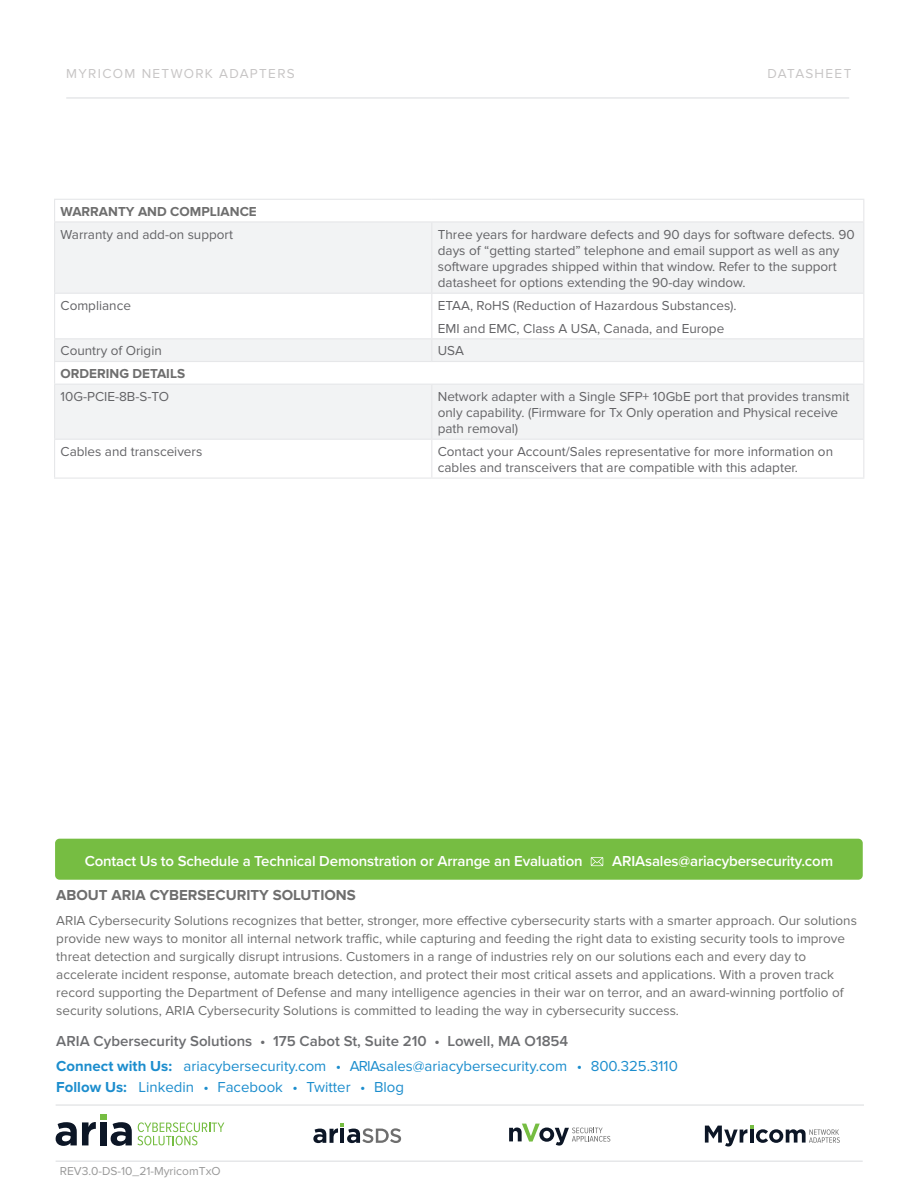
<style>
.page{position:relative;width:918px;height:1188px;background:#fff}
.page>*{position:absolute;margin:0;border:0;box-sizing:border-box;transform-origin:0 0}
.t1{font:15px/24.6px "Proxima Nova";color:#1c8dcd}
.t2{font:600 15px "Proxima Nova";letter-spacing:-.01em;color:#fff}
.t3{font:700 15px "Proxima Nova";color:#6e6e6e}
.t4{font:13.5px/18px "Proxima Nova";color:#6e6e6e}
.t5{font:13.5px/16.2px "Proxima Nova";color:#636366}
.t6{font:700 13.5px "Proxima Nova";color:#6e6e6e}
.t7{font:13.5px "Proxima Nova";letter-spacing:.1em;color:#c7c5c5}
.t8{font:12px "Proxima Nova";color:#999}
.s1{font-weight:600;color:#6c6d70}
.s2{font-weight:700}
</style>
<div class="page">
<hr style="left:66px;top:97px;width:783px;height:2px;background:#e6e7e9">
<div style="left:55px;top:839px;width:808px;height:41px;background:#76bd42;border-radius:4px"></div>
<svg style="left:591px;top:857px;width:12px;height:9px"></svg>
<hr style="left:56px;top:1104px;width:808px;height:2px;background:#e6e7e9">
<hr style="left:56px;top:1160px;width:807px;height:2px;background:#e6e7e9">
<svg style="left:56px;top:1114px;width:168px;height:32px"></svg>
<svg style="left:313px;top:1124px;width:88px;height:19px"></svg>
<svg style="left:509px;top:1124px;width:101px;height:22px"></svg>
<svg style="left:705px;top:1125px;width:135px;height:22px"></svg>
<svg style="left:55px;top:223px;width:808px;height:216px;fill:#f2f3f4"></svg>
<hr style="left:54px;top:221px;width:378px;height:2px;background:#e6e7e9">
<hr style="left:54px;top:223px;width:1px;height:70px;background:#e6e7e9">
<hr style="left:432px;top:221px;width:432px;height:2px;background:#e6e7e9">
<hr style="left:431px;top:223px;width:1px;height:70px;background:#e6e7e9">
<hr style="left:863px;top:223px;width:1px;height:70px;background:#e6e7e9">
<hr style="left:54px;top:293px;width:378px;height:1px;background:#e6e7e9">
<hr style="left:54px;top:294px;width:1px;height:44px;background:#e6e7e9">
<hr style="left:432px;top:293px;width:432px;height:1px;background:#e6e7e9">
<hr style="left:431px;top:294px;width:1px;height:44px;background:#e6e7e9">
<hr style="left:863px;top:294px;width:1px;height:44px;background:#e6e7e9">
<hr style="left:54px;top:440px;width:1px;height:38px;background:#e6e7e9">
<hr style="left:431px;top:440px;width:1px;height:38px;background:#e6e7e9">
<hr style="left:863px;top:440px;width:1px;height:38px;background:#e6e7e9">
<hr style="left:54px;top:478px;width:378px;height:1px;background:#e6e7e9">
<hr style="left:432px;top:478px;width:432px;height:1px;background:#e6e7e9">
<hr style="left:54px;top:338px;width:378px;height:1px;background:#e6e7e9">
<svg style="left:54px;top:339px;width:1px;height:45px"></svg>
<hr style="left:54px;top:361px;width:378px;height:1px;background:#e6e7e9">
<hr style="left:432px;top:338px;width:432px;height:1px;background:#e6e7e9">
<svg style="left:431px;top:339px;width:1px;height:22px"></svg>
<svg style="left:863px;top:339px;width:1px;height:45px"></svg>
<hr style="left:432px;top:361px;width:432px;height:1px;background:#e6e7e9">
<hr style="left:54px;top:384px;width:378px;height:1px;background:#e6e7e9">
<hr style="left:54px;top:385px;width:1px;height:54px;background:#e6e7e9">
<hr style="left:54px;top:439px;width:378px;height:1px;background:#e6e7e9">
<hr style="left:432px;top:384px;width:432px;height:1px;background:#e6e7e9">
<hr style="left:431px;top:385px;width:1px;height:54px;background:#e6e7e9">
<hr style="left:863px;top:385px;width:1px;height:54px;background:#e6e7e9">
<hr style="left:432px;top:439px;width:432px;height:1px;background:#e6e7e9">
<hr style="left:54px;top:199px;width:378px;height:1px;background:#e6e7e9">
<svg style="left:54px;top:200px;width:1px;height:21px"></svg>
<hr style="left:432px;top:199px;width:432px;height:1px;background:#e6e7e9">
<svg style="left:863px;top:200px;width:1px;height:21px"></svg>
<p class="t7" style="left:66px;top:66px;width:230px">MYRICOM NETWORK ADAPTERS</p>
<p class="t7" style="left:768px;top:66px;width:85px">DATASHEET</p>
<p class="t6" style="left:61px;top:204px;width:198px">WARRANTY AND COMPLIANCE</p>
<p class="t5" style="left:61px;top:226px;width:174px">Warranty and add-on support</p>
<p class="t5" style="left:438px;top:226px;width:418px">Three years for hardware defects and 90 days for software defects. 90 days of “getting started” telephone and email support as well as any software upgrades shipped within that window. Refer to the support datasheet for options extending the 90-day window.</p>
<p class="t5" style="left:61px;top:297px;width:72px">Compliance</p>
<p class="t5" style="left:438px;top:294px;width:300px;line-height:23px">ETAA, RoHS (Reduction of Hazardous Substances).<br>EMI and EMC, Class A USA, Canada, and Europe</p>
<p class="t5" style="left:61px;top:343px;width:103px">Country of Origin</p>
<p class="t5" style="left:438px;top:343px;width:28px">USA</p>
<p class="t6" style="left:61px;top:366px;width:126px">ORDERING DETAILS</p>
<p class="t5" style="left:61px;top:388px;width:110px">10G-PCIE-8B-S-TO</p>
<p class="t5" style="left:438px;top:388px;width:413px">Network adapter with a Single SFP+ 10GbE port that provides transmit only capability. (Firmware for Tx Only operation and Physical receive path removal)</p>
<p class="t5" style="left:61px;top:444px;width:143px">Cables and transceivers</p>
<p class="t5" style="left:438px;top:444px;width:397px">Contact your Account/Sales representative for more information on cables and transceivers that are compatible with this adapter.</p>
<p class="t2" style="left:85px;top:849px;width:500px">Contact Us to Schedule a Technical Demonstration or Arrange an Evaluation</p>
<p class="t2" style="left:612px;top:849px;width:222px">ARIAsales@ariacybersecurity.com</p>
<p class="t3" style="left:56px;top:887px;width:301px">ABOUT ARIA CYBERSECURITY SOLUTIONS</p>
<p class="t4" style="left:56px;top:912px;width:802px">ARIA Cybersecurity Solutions recognizes that better, stronger, more effective cybersecurity starts with a smarter approach. Our solutions provide new ways to monitor all internal network traffic, while capturing and feeding the right data to existing security tools to improve threat detection and surgically disrupt intrusions. Customers in a range of industries rely on our solutions each and every day to accelerate incident response, automate breach detection, and protect their most critical assets and applications. With a proven track record supporting the Department of Defense and many intelligence agencies in their war on terror, and an award-winning portfolio of security solutions, ARIA Cybersecurity Solutions is committed to leading the way in cybersecurity success.</p>
<p class="t1" style="left:56px;top:1029px;width:623px"><span class="s1">ARIA Cybersecurity Solutions • 175 Cabot St, Suite 210 • Lowell, MA O1854<br></span><span class="s2">Connect with Us:</span> ariacybersecurity.com • ARIAsales@ariacybersecurity.com • 800.325.3110</p>
<p class="t1" style="left:56px;top:1075px;width:349px"><span class="s2">Follow Us:</span> Linkedin • Facebook • Twitter • Blog</p>
<p class="t8" style="left:60px;top:1164px;width:162px">REV3.0-DS-10_21-MyricomTxO</p>
</div>
